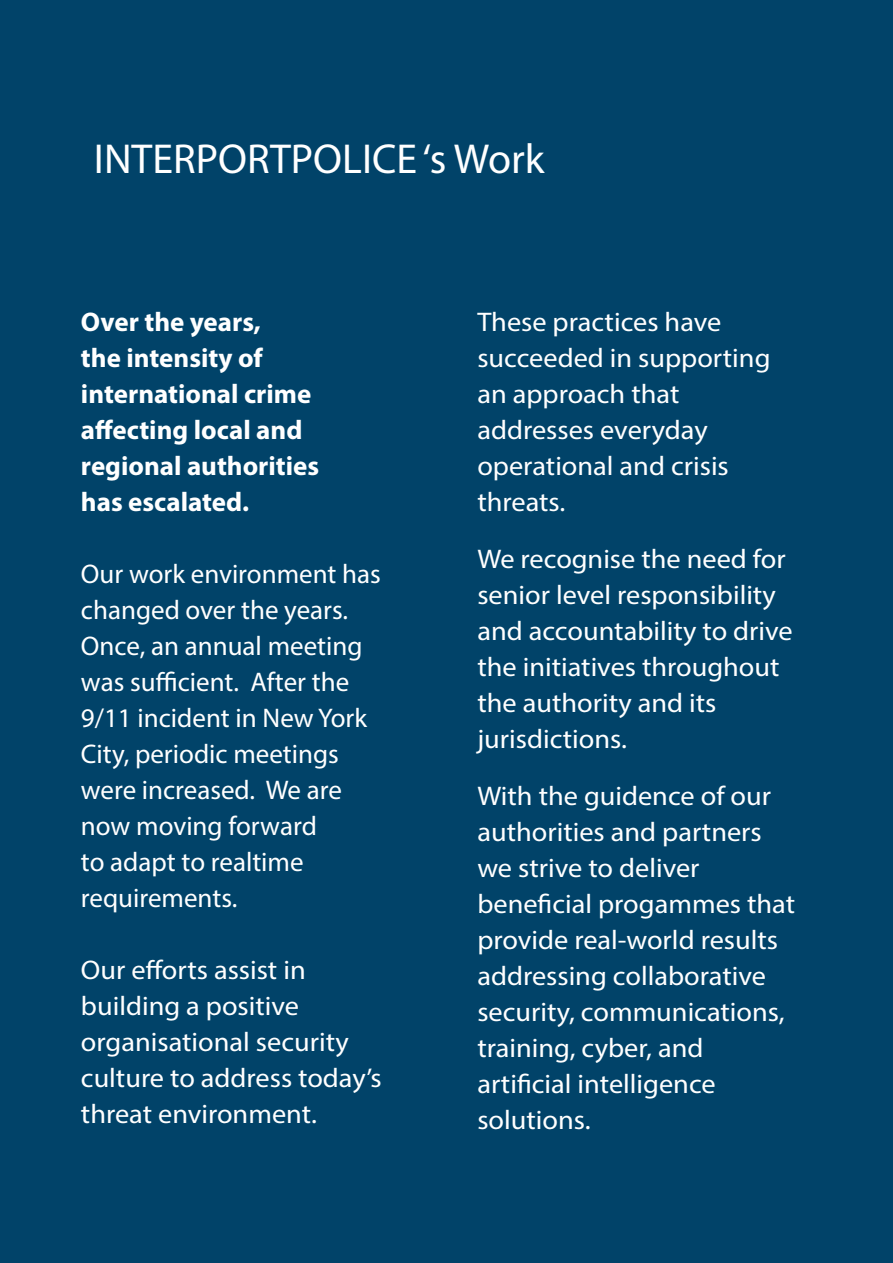
<style>
.page{position:relative;width:893px;height:1263px;background:#014369}
.page>*{position:absolute;margin:0;border:0;box-sizing:border-box;transform-origin:0 0}
.t1{font:42px "Myriad Pro";color:#fff}
.t2{font:27px/36px "Myriad Pro";color:#fff;scale:1.05 1}
.t3{font:27px/36px "Myriad Pro";color:#fff}
.t4{font:700 27px/36px "Myriad Pro";color:#fff}
</style>
<div class="page">
<h1 class="t1" style="left:94px;top:133px;width:452px">INTERPORTPOLICE ‘s Work</h1>
<p class="t4" style="left:81px;top:303px;width:240px">Over the years,<br>the intensity of international crime affecting local and regional authorities has escalated.</p>
<p class="t3" style="left:81px;top:555px;width:301px">Our work environment has changed over the years.<br>Once, an annual meeting was sufficient. After the<br>9/11 incident in New York<br>City, periodic meetings were increased. We are now moving forward<br>to adapt to realtime requirements.</p>
<p class="t2" style="left:81px;top:951px;width:288px">Our efforts assist in building a positive organisational security culture to address today’s threat environment.</p>
<p class="t2" style="left:477px;top:303px;width:281px">These practices have succeeded in supporting an approach that addresses everyday operational and crisis threats.</p>
<p class="t2" style="left:477px;top:540px;width:302px">We recognise the need for senior level responsibility and accountability to drive the initiatives throughout the authority and its jurisdictions.</p>
<p class="t2" style="left:477px;top:777px;width:304px">With the guidence of our authorities and partners we strive to deliver beneficial progammes that provide real-world results addressing collaborative security, communications, training, cyber, and artificial intelligence solutions.</p>
</div>
